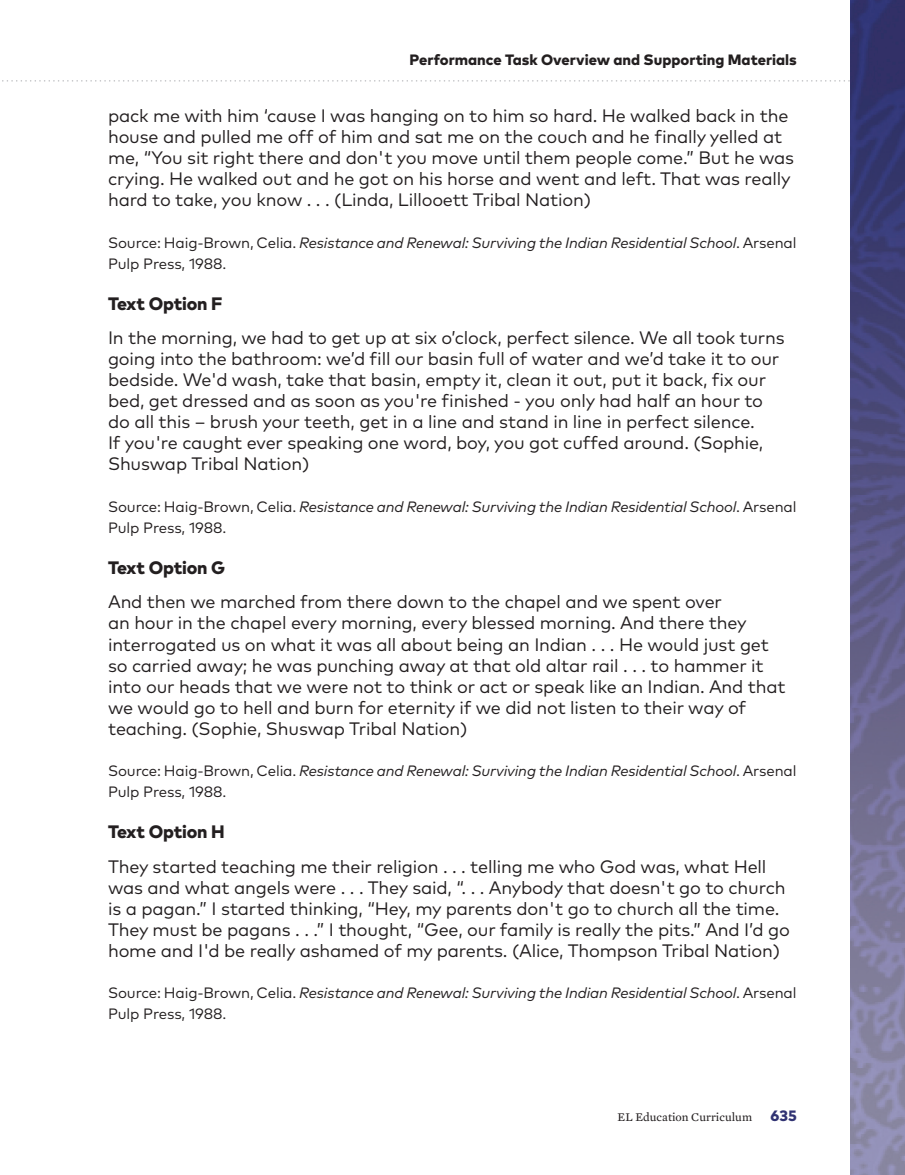
<style>
.page{position:relative;width:905px;height:1175px;background:#fff}
.page>*{position:absolute;margin:0;border:0;box-sizing:border-box;transform-origin:0 0}
.t1{font:18px/21px "Mark Pro";letter-spacing:-.01em;color:#231f20}
.t2{font:800 18px "Mark Pro";letter-spacing:-.01em;color:#231f20}
.t3{font:italic 15px/21px "Mark Pro";letter-spacing:-.01em;color:#231f20}
.t4{font:800 15px "Mark Pro";color:#231f20}
.t5{font:12px "Mercury Text G2";color:#231f20}
.s1{font-style:normal}
.s2{font-family:"Mark Pro";font-weight:800;font-size:15px;color:#313373}
</style>
<div class="page">
<svg style="left:2px;top:80px;width:903px;height:2px"></svg>
<img style="left:850px;top:0;width:54px;height:1174px">
<p class="t4" style="left:409px;top:48px;width:389px">Performance Task Overview and Supporting Materials</p>
<p class="t1" style="left:108px;top:104px;width:687px">pack me with him ‘cause I was hanging on to him so hard. He walked back in the house and pulled me off of him and sat me on the couch and he finally yelled at me, “You sit right there and don't you move until them people come.” But he was crying. He walked out and he got on his horse and went and left. That was really hard to take, you know . . . (Linda, Lillooett Tribal Nation)</p>
<p class="t3" style="left:108px;top:230px;width:690px"><span class="s1">Source: Haig-Brown, Celia.</span> Resistance and Renewal: Surviving the Indian Residential School<span class="s1">. Arsenal<br>Pulp Press, 1988.</span></p>
<p class="t2" style="left:108px;top:290px;width:116px">Text Option F</p>
<p class="t1" style="left:108px;top:326px;width:678px">In the morning, we had to get up at six o’clock, perfect silence. We all took turns going into the bathroom: we’d fill our basin full of water and we’d take it to our bedside. We'd wash, take that basin, empty it, clean it out, put it back, fix our bed, get dressed and as soon as you're finished - you only had half an hour to do all this – brush your teeth, get in a line and stand in line in perfect silence.<br>If you're caught ever speaking one word, boy, you got cuffed around. (Sophie, Shuswap Tribal Nation)</p>
<p class="t3" style="left:108px;top:494px;width:690px"><span class="s1">Source: Haig-Brown, Celia.</span> Resistance and Renewal: Surviving the Indian Residential School<span class="s1">. Arsenal<br>Pulp Press, 1988.</span></p>
<p class="t2" style="left:108px;top:554px;width:119px">Text Option G</p>
<p class="t1" style="left:108px;top:590px;width:679px">And then we marched from there down to the chapel and we spent over<br>an hour in the chapel every morning, every blessed morning. And there they interrogated us on what it was all about being an Indian . . . He would just get so carried away; he was punching away at that old altar rail . . . to hammer it into our heads that we were not to think or act or speak like an Indian. And that we would go to hell and burn for eternity if we did not listen to their way of teaching. (Sophie, Shuswap Tribal Nation)</p>
<p class="t3" style="left:108px;top:758px;width:690px"><span class="s1">Source: Haig-Brown, Celia.</span> Resistance and Renewal: Surviving the Indian Residential School<span class="s1">. Arsenal<br>Pulp Press, 1988.</span></p>
<p class="t2" style="left:108px;top:818px;width:118px">Text Option H</p>
<p class="t1" style="left:108px;top:854px;width:683px">They started teaching me their religion . . . telling me who God was, what Hell was and what angels were . . . They said, “. . . Anybody that doesn't go to church is a pagan.” I started thinking, “Hey, my parents don't go to church all the time.<br>They must be pagans . . .” I thought, “Gee, our family is really the pits.” And I’d go home and I'd be really ashamed of my parents. (Alice, Thompson Tribal Nation)</p>
<p class="t3" style="left:108px;top:980px;width:690px"><span class="s1">Source: Haig-Brown, Celia.</span> Resistance and Renewal: Surviving the Indian Residential School<span class="s1">. Arsenal<br>Pulp Press, 1988.</span></p>
<p class="t5" style="left:617px;top:1108px;width:181px">EL Education Curriculum <span class="s2">635</span></p>
</div>
